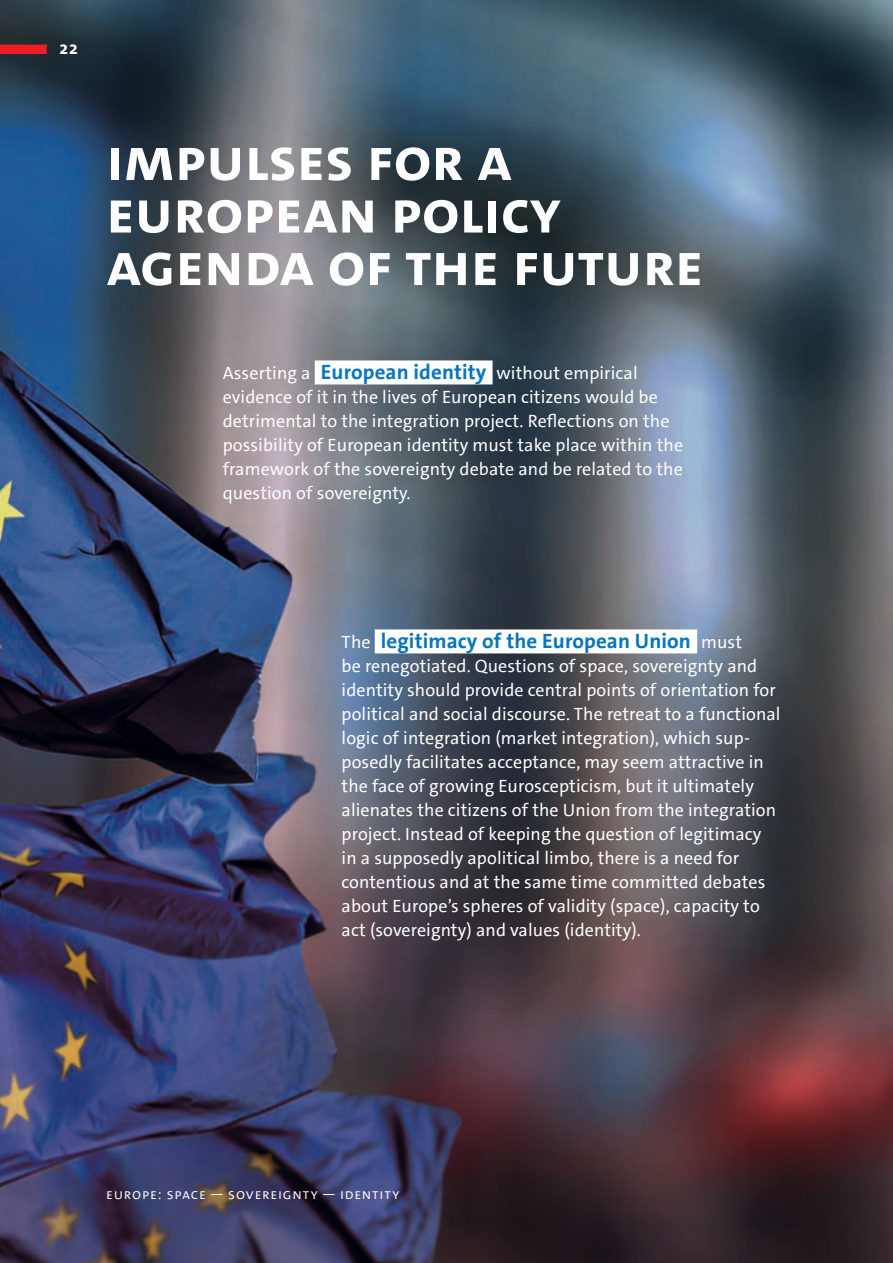
<style>
.page{position:relative;width:893px;height:1263px;background:#fff}
.page>*{position:absolute;margin:0;border:0;box-sizing:border-box;transform-origin:0 0}
.t1{font:61.5px/52.5px "The Sans UHH Bold Caps";color:#fff}
.t2{font:700 21px "The Sans UHH";letter-spacing:.005em;color:#0575bd}
.t3{font:18px/24px "The Sans UHH";letter-spacing:.005em;color:#fff}
.t4{font:18px "The Sans UHH Bold Caps";color:#fff}
.t5{font:15px "The Sans UHH Semi Light Caps";letter-spacing:.05em;color:#fff}
.s1{font-weight:700;font-size:21px;color:#0575bd}
.s2{font-weight:400;font-size:18px;color:#fff}
</style>
<div class="page">
<img style="left:0;top:0;width:893px;height:1263px">
<div style="left:375px;top:629px;width:322px;height:24px;background:#fff"></div>
<div style="left:315px;top:360px;width:178px;height:24px;background:#fff"></div>
<div style="left:0;top:45px;width:47px;height:9px;background:#ee1d23"></div>
<p class="t4" style="left:60px;top:36px;width:20px">22</p>
<h1 class="t1" style="left:106px;top:133px;width:598px">IMPULSES FOR A<br>EUROPEAN POLICY<br>AGENDA OF THE FUTURE</h1>
<p class="t3" style="left:223px;top:361px;width:462px">Asserting a <span class="s1">European identity</span> without empirical evidence of it in the lives of European citizens would be detrimental to the integration project. Reflections on the possibility of European identity must take place within the framework of the sovereignty debate and be related to the question of sovereignty.</p>
<p class="t2" style="left:342px;top:628px;width:402px"><span class="s2">The</span> legitimacy of the European Union <span class="s2">must</span></p>
<p class="t3" style="left:342px;top:654px;width:441px">be renegotiated. Questions of space, sovereignty and identity should provide central points of orientation for political and social discourse. The retreat to a functional logic of integration (market integration), which sup&shy;posedly facilitates acceptance, may seem attractive in the face of growing Euroscepticism, but it ultimately alienates the citizens of the Union from the integration project. Instead of keeping the question of legitimacy in a supposedly apolitical limbo, there is a need for contentious and at the same time committed debates about Europe’s spheres of validity (space), capacity to act (sovereignty) and values (identity).</p>
<p class="t5" style="left:106px;top:1184px;width:295px">EUROPE: SPACE — SOVEREIGNTY — IDENTITY</p>
</div>
